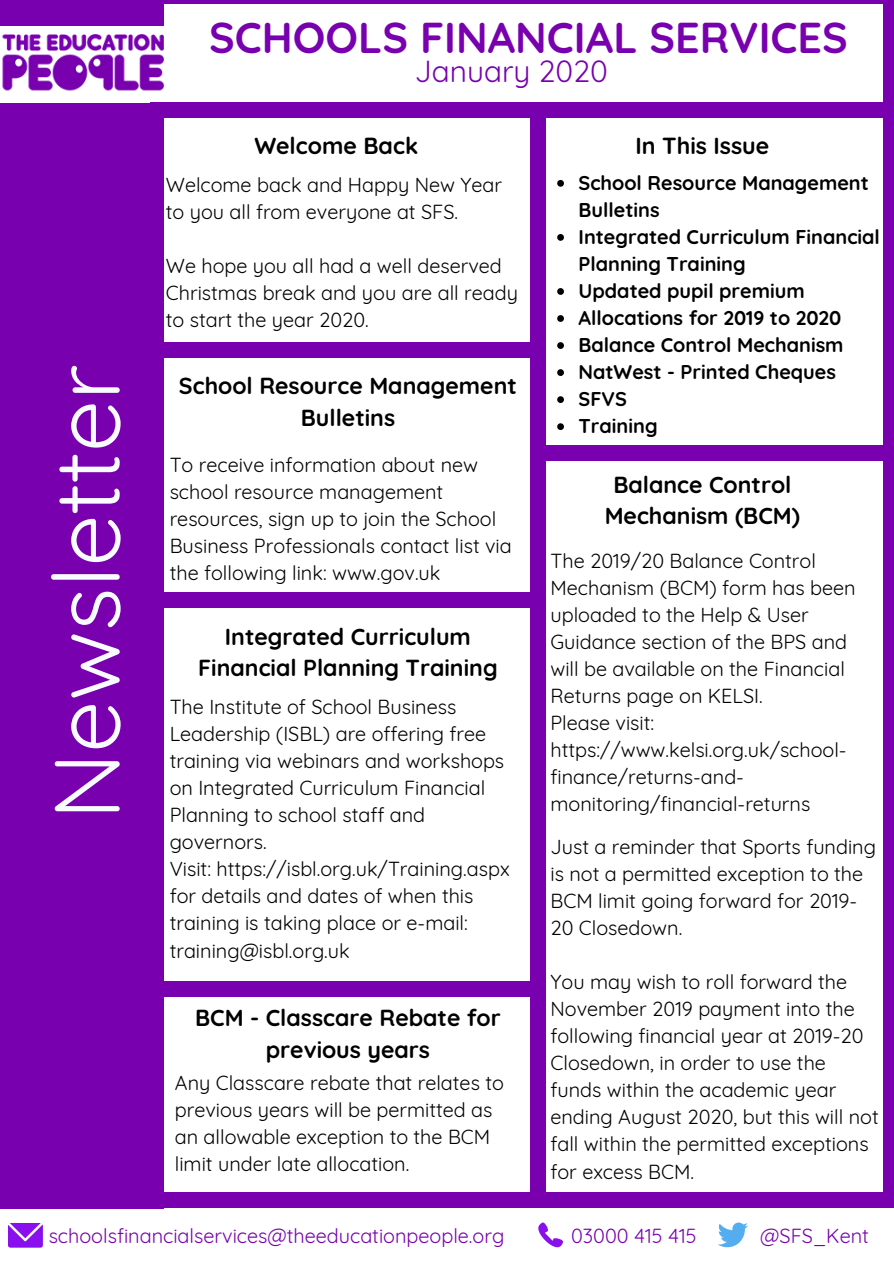
<style>
.page{position:relative;width:894px;height:1264px;background:#fff}
.page>*{position:absolute;margin:0;border:0;box-sizing:border-box;transform-origin:0 0}
.t1{font:92.7px "Quicksand";color:#f9fcff}
.t2{font:700 43.05px "Quicksand";color:#7800af}
.t3{font:29.85px "Quicksand";color:#7800af}
.t4{font:700 23.25px "Quicksand";color:#000}
.t5{font:700 23.1px/31.5px "Quicksand";color:#000;text-align:center}
.t6{font:19.8px/27px "Quicksand";color:#000}
.t7{font:700 19.8px/27px "Quicksand";color:#000}
.t8{font:19.8px "Quicksand";color:#7800af}
</style>
<div class="page">
<div style="left:0;top:0;width:163px;height:1208px;background:#7800af"></div>
<svg style="left:538px;top:1222px;width:25px;height:25px"></svg>
<svg style="left:718px;top:1222px;width:29px;height:25px"></svg>
<svg style="left:8px;top:1223px;width:34px;height:24px"></svg>
<svg style="left:557px;top:180px;width:6px;height:7px"></svg>
<svg style="left:557px;top:234px;width:6px;height:7px"></svg>
<svg style="left:557px;top:288px;width:6px;height:7px"></svg>
<svg style="left:557px;top:315px;width:6px;height:7px"></svg>
<svg style="left:557px;top:342px;width:6px;height:7px"></svg>
<svg style="left:557px;top:369px;width:6px;height:7px"></svg>
<svg style="left:557px;top:396px;width:6px;height:7px"></svg>
<svg style="left:557px;top:423px;width:6px;height:7px"></svg>
<hr style="left:158px;top:0;width:735px;height:4px;background:#7800af">
<img style="left:0;top:26px;width:164px;height:77px">
<div style="left:150px;top:102px;width:740px;height:16px;background:#7800af"></div>
<div style="left:530px;top:110px;width:16px;height:1082px;background:#7800af"></div>
<div style="left:158px;top:1191px;width:735px;height:16px;background:#7800af"></div>
<div style="left:163px;top:342px;width:373px;height:15px;background:#7800af"></div>
<div style="left:534px;top:445px;width:359px;height:16px;background:#7800af"></div>
<div style="left:883px;top:2px;width:10px;height:1201px;background:#7800af"></div>
<div style="left:164px;top:592px;width:373px;height:15px;background:#7800af"></div>
<div style="left:158px;top:980px;width:373px;height:16px;background:#7800af"></div>
<h2 class="t2" style="left:209px;top:10px;width:640px">SCHOOLS FINANCIAL SERVICES</h2>
<h1 class="t1" style="left:27px;top:820px;width:457px;rotate:-90deg">Newsletter</h1>
<h3 class="t3" style="left:415px;top:52px;width:194px">January 2020</h3>
<p class="t4" style="left:254px;top:131px;width:165px">Welcome Back</p>
<p class="t6" style="left:166px;top:171px;width:337px">Welcome back and Happy New Year to you all from everyone at SFS.</p>
<p class="t6" style="left:166px;top:252px;width:353px">We hope you all had a well deserved<br>Christmas break and you are all ready to start the year 2020.</p>
<p class="t5" style="left:179px;top:370px;width:339px">School Resource Management<br>Bulletins</p>
<p class="t6" style="left:170px;top:451px;width:343px">To receive information about new school resource management resources, sign up to join the School Business Professionals contact list via the following link: www.gov.uk</p>
<p class="t5" style="left:198px;top:620px;width:301px">Integrated Curriculum<br>Financial Planning Training</p>
<p class="t6" style="left:170px;top:693px;width:341px">The Institute of School Business<br>Leadership (ISBL) are offering free training via webinars and workshops on Integrated Curriculum Financial<br>Planning to school staff and governors.<br>Visit: https://isbl.org.uk/Training.aspx for details and dates of when this training is taking place or e-mail: training@isbl.org.uk</p>
<p class="t5" style="left:195px;top:1002px;width:307px">BCM - Classcare Rebate for previous years</p>
<p class="t6" style="left:175px;top:1069px;width:330px">Any Classcare rebate that relates to previous years will be permitted as an allowable exception to the BCM limit under late allocation.</p>
<p class="t4" style="left:635px;top:131px;width:135px">In This Issue</p>
<p class="t7" style="left:578px;top:169px;width:303px">School Resource Management<br>Bulletins<br>Integrated Curriculum Financial<br>Planning Training<br>Updated pupil premium<br>Allocations for 2019 to 2020<br>Balance Control Mechanism<br>NatWest - Printed Cheques<br>SFVS<br>Training</p>
<p class="t5" style="left:604px;top:468px;width:197px">Balance Control<br>Mechanism (BCM)</p>
<p class="t6" style="left:550px;top:546px;width:306px">The 2019/20 Balance Control<br>Mechanism (BCM) form has been uploaded to the Help &amp; User<br>Guidance section of the BPS and will be available on the Financial<br>Returns page on KELSI.<br>Please visit: https://www.kelsi.org.uk/school&shy;finance/returns-and&shy;monitoring/financial-returns</p>
<p class="t6" style="left:550px;top:833px;width:327px">Just a reminder that Sports funding is not a permitted exception to the<br>BCM limit going forward for 2019-<br>20 Closedown.</p>
<p class="t6" style="left:550px;top:968px;width:329px">You may wish to roll forward the<br>November 2019 payment into the following financial year at 2019-20<br>Closedown, in order to use the funds within the academic year ending August 2020, but this will not fall within the permitted exceptions for excess BCM.</p>
<p class="t8" style="left:49px;top:1223px;width:457px">schoolsfinancialservices@theeducationpeople.org</p>
<p class="t8" style="left:571px;top:1223px;width:127px">03000 415 415</p>
<p class="t8" style="left:760px;top:1223px;width:110px">@SFS_Kent</p>
</div>
